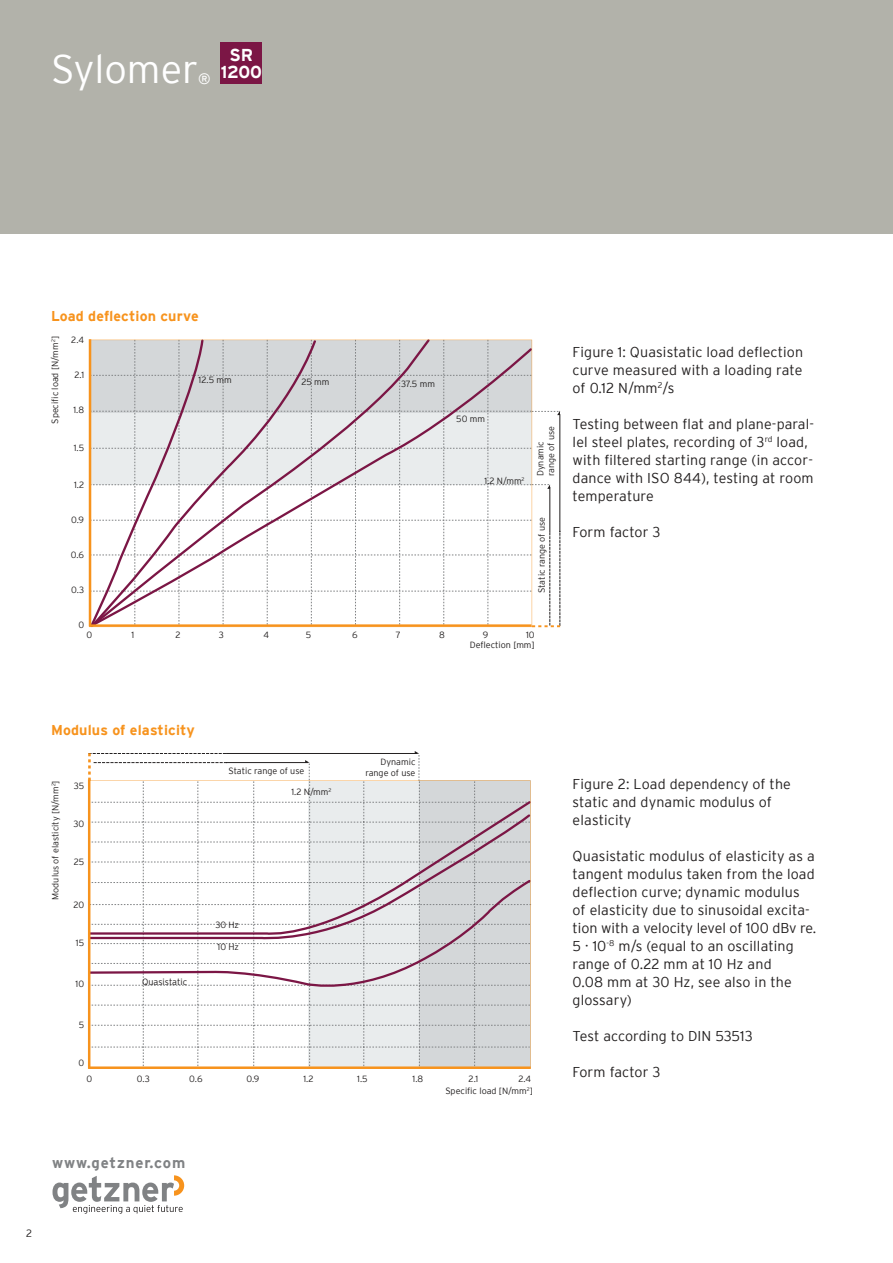
<style>
.page{position:relative;width:893px;height:1263px;background:#fff}
.page>*{position:absolute;margin:0;border:0;box-sizing:border-box;transform-origin:0 0}
.t1{font:300 39.75px "Interstate";color:#fff}
.t2{font:700 17.25px/17.2px "Interstate";letter-spacing:-.01em;color:#fff;text-align:center}
.t3{font:700 15px "Interstate";letter-spacing:.055em;color:#808284}
.t4{font:15px "Interstate";color:#fff}
.t5{font:300 14.25px/18px "Interstate";letter-spacing:.01em;color:#221f1f}
.t6{font:700 14.25px "Interstate";letter-spacing:.01em;color:#f7931d}
.t7{font:300 10.5px "Interstate";color:#221f1f}
.t8{font:300 9px/10.8px "Interstate";color:#221f1f;text-align:right}
</style>
<div class="page">
<svg style="left:89px;top:339px;width:472px;height:288px"></svg>
<svg style="left:88px;top:751px;width:332px;height:28px"></svg>
<svg style="left:88px;top:779px;width:443px;height:290px"></svg>
<div style="left:0;top:0;width:893px;height:234px;background:#b2b2aa"></div>
<div style="left:221px;top:42px;width:41px;height:41px;background:#7b1645"></div>
<svg style="left:53px;top:1175px;width:131px;height:39px"></svg>
<h1 class="t1" style="left:51px;top:51px;width:149px">Sylomer</h1>
<p class="t4" style="left:198px;top:70px;width:14px">®</p>
<p class="t2" style="left:221px;top:48px;width:43px">SR<br>1200</p>
<p class="t6" style="left:51px;top:308px;width:149px">Load delection curve</p>
<p class="t8" style="left:50px;top:424px;width:89px;rotate:-90deg">Speciic load [N/mm<sup>2</sup>]</p>
<p class="t8" style="left:71px;top:335px;width:14px">2.4</p>
<p class="t8" style="left:74px;top:370px;width:11px">2.1</p>
<p class="t8" style="left:73px;top:405px;width:12px">1.8</p>
<p class="t8" style="left:74px;top:442px;width:12px">1.5</p>
<p class="t8" style="left:74px;top:480px;width:12px">1.2</p>
<p class="t8" style="left:71px;top:515px;width:14px">0.9</p>
<p class="t8" style="left:71px;top:550px;width:15px">0.6</p>
<p class="t8" style="left:71px;top:585px;width:14px">0.3</p>
<p class="t8" style="left:78px;top:619px;width:7px">0</p>
<p class="t8" style="left:199px;top:375px;width:35px">12.5 mm</p>
<p class="t8" style="left:302px;top:377px;width:29px">25 mm</p>
<p class="t8" style="left:401px;top:379px;width:35px">37.5 mm</p>
<p class="t8" style="left:456px;top:414px;width:30px">50 mm</p>
<p class="t8" style="left:485px;top:476px;width:42px">1.2 N/mm<sup>2</sup></p>
<p class="t8" style="left:535px;top:476px;width:52px;text-align:left;rotate:-90deg">Dynamic range of use</p>
<p class="t8" style="left:537px;top:593px;width:77px;rotate:-90deg">Static range of use</p>
<p class="t8" style="left:86px;top:630px;width:7px">0</p>
<p class="t8" style="left:132px;top:630px;width:4px">1</p>
<p class="t8" style="left:175px;top:630px;width:7px">2</p>
<p class="t8" style="left:219px;top:630px;width:7px">3</p>
<p class="t8" style="left:264px;top:630px;width:7px">4</p>
<p class="t8" style="left:306px;top:630px;width:7px">5</p>
<p class="t8" style="left:352px;top:630px;width:7px">6</p>
<p class="t8" style="left:396px;top:630px;width:7px">7</p>
<p class="t8" style="left:439px;top:630px;width:7px">8</p>
<p class="t8" style="left:483px;top:630px;width:7px">9</p>
<p class="t8" style="left:526px;top:630px;width:10px">10</p>
<p class="t8" style="left:470px;top:640px;width:66px">Delection [mm]</p>
<p class="t5" style="left:573px;top:343px;width:232px;text-align:justify">Figure 1: Quasistatic load delection curve measured with a loading rate of 0.12 N/mm<sup>2</sup>/s</p>
<p class="t5" style="left:573px;top:415px;width:243px">Testing between lat and plane-paral&shy;lel steel plates, recording of 3<sup>rd</sup> load, with iltered starting range (in accor&shy;dance with ISO 844), testing at room temperature</p>
<p class="t5" style="left:573px;top:524px;width:89px">Form factor 3</p>
<p class="t6" style="left:51px;top:725px;width:145px">Modulus of elasticity</p>
<p class="t8" style="left:50px;top:900px;width:121px;rotate:-90deg">Modulus of elasticity [N/mm<sup>2</sup>]</p>
<p class="t8" style="left:74px;top:781px;width:12px">35</p>
<p class="t8" style="left:73px;top:819px;width:12px">30</p>
<p class="t8" style="left:74px;top:856px;width:12px">25</p>
<p class="t8" style="left:73px;top:900px;width:12px">20</p>
<p class="t8" style="left:76px;top:938px;width:10px">15</p>
<p class="t8" style="left:76px;top:979px;width:10px">10</p>
<p class="t8" style="left:79px;top:1020px;width:7px">5</p>
<p class="t8" style="left:78px;top:1057px;width:7px">0</p>
<p class="t8" style="left:142px;top:977px;width:46px">Quasistatic</p>
<p class="t8" style="left:229px;top:766px;width:77px">Static range of use</p>
<p class="t8" style="left:365px;top:757px;width:52px">Dynamic range of use</p>
<p class="t8" style="left:215px;top:920px;width:25px">30 Hz</p>
<p class="t8" style="left:218px;top:942px;width:23px">10 Hz</p>
<p class="t8" style="left:291px;top:787px;width:42px">1.2 N/mm<sup>2</sup></p>
<p class="t8" style="left:86px;top:1074px;width:7px">0</p>
<p class="t8" style="left:137px;top:1074px;width:14px">0.3</p>
<p class="t8" style="left:189px;top:1074px;width:15px">0.6</p>
<p class="t8" style="left:247px;top:1074px;width:14px">0.9</p>
<p class="t8" style="left:303px;top:1074px;width:12px">1.2</p>
<p class="t8" style="left:357px;top:1074px;width:12px">1.5</p>
<p class="t8" style="left:413px;top:1074px;width:12px">1.8</p>
<p class="t8" style="left:469px;top:1074px;width:11px">2.1</p>
<p class="t8" style="left:518px;top:1074px;width:14px">2.4</p>
<p class="t8" style="left:445px;top:1085px;width:89px">Speciic load [N/mm<sup>2</sup>]</p>
<p class="t3" style="left:52px;top:1157px;width:135px">www.getzner.com</p>
<p class="t7" style="left:26px;top:1229px;width:7px">2</p>
<p class="t5" style="left:573px;top:776px;width:220px">Figure 2: Load dependency of the static and dynamic modulus of elasticity</p>
<p class="t5" style="left:573px;top:848px;width:245px">Quasistatic modulus of elasticity as a tangent modulus taken from the load delection curve; dynamic modulus of elasticity due to sinusoidal excita&shy;tion with a velocity level of 100 dBv re.<br>5 · 10<sup>-8</sup> m/s (equal to an oscillating range of 0.22 mm at 10 Hz and<br>0.08 mm at 30 Hz, see also in the glossary)</p>
<p class="t5" style="left:573px;top:1028px;width:182px">Test according to DIN 53513</p>
<p class="t5" style="left:573px;top:1064px;width:89px">Form factor 3</p>
</div>
